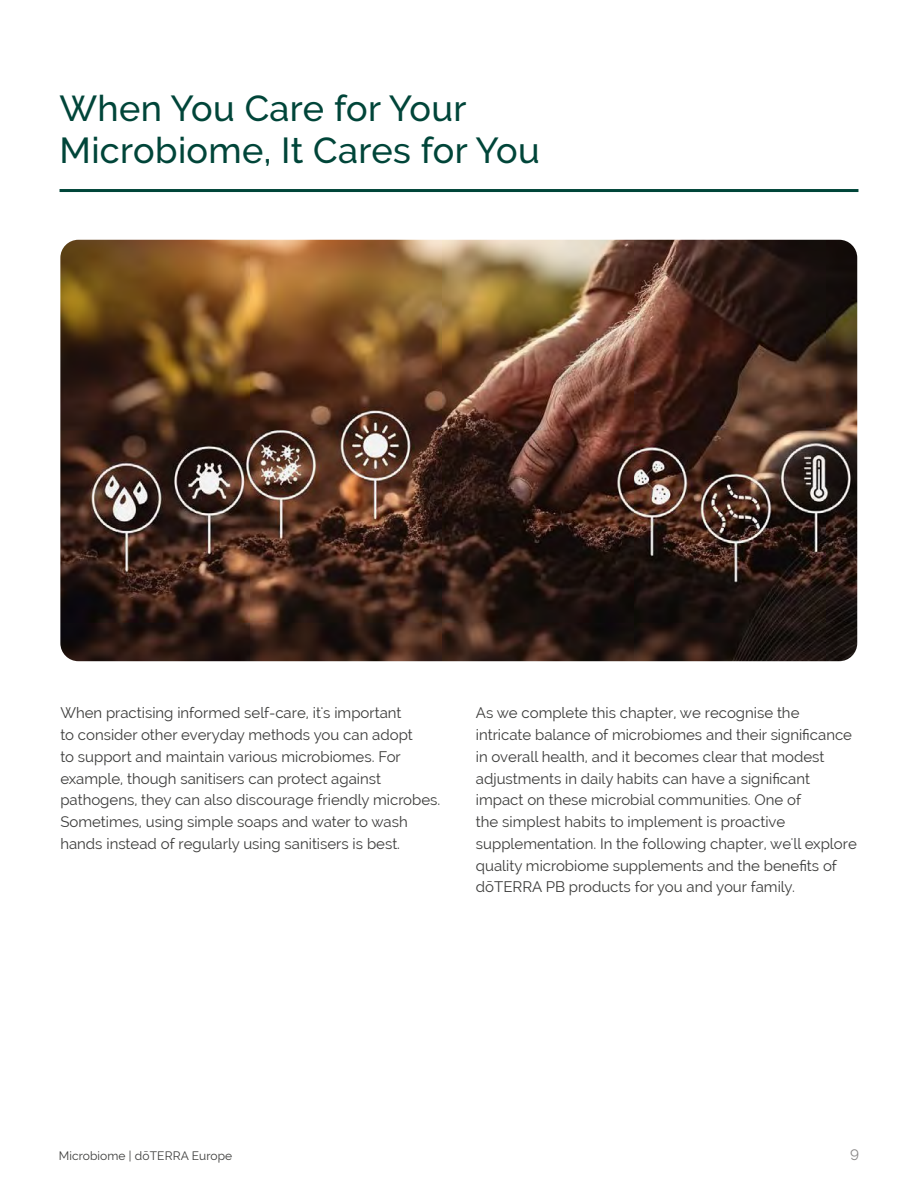
<style>
.page{position:relative;width:918px;height:1188px;background:#fff}
.page>*{position:absolute;margin:0;border:0;box-sizing:border-box;transform-origin:0 0}
.t1{font:500 36px/42px "Raleway";letter-spacing:.01em;color:#004539}
.t2{font:15px/21.8px "Raleway";color:#3c3c3b}
.t3{font:15px "Raleway";color:#878585}
.t4{font:12px "Raleway";letter-spacing:.01em;color:#3c3c3b}
</style>
<div class="page">
<img style="left:60px;top:240px;width:797px;height:421px">
<hr style="left:60px;top:189px;width:798px;height:3px;background:#004539">
<h1 class="t1" style="left:60px;top:88px;width:482px">When You Care for Your<br>Microbiome, It Cares for You</h1>
<p class="t2" style="left:60px;top:702px;width:381px">When practising informed self-care, it's important<br>to consider other everyday methods you can adopt<br>to support and maintain various microbiomes. For example, though sanitisers can protect against pathogens, they can also discourage friendly microbes.<br>Sometimes, using simple soaps and water to wash hands instead of regularly using sanitisers is best.</p>
<p class="t2" style="left:476px;top:702px;width:382px">As we complete this chapter, we recognise the intricate balance of microbiomes and their significance in overall health, and it becomes clear that modest adjustments in daily habits can have a significant impact on these microbial communities. One of<br>the simplest habits to implement is proactive supplementation. In the following chapter, we'll explore quality microbiome supplements and the benefits of dōTERRA PB products for you and your family.</p>
<p class="t4" style="left:59px;top:1149px;width:175px">Microbiome | dōTERRA Europe</p>
<p class="t3" style="left:850px;top:1146px;width:11px">9</p>
</div>
